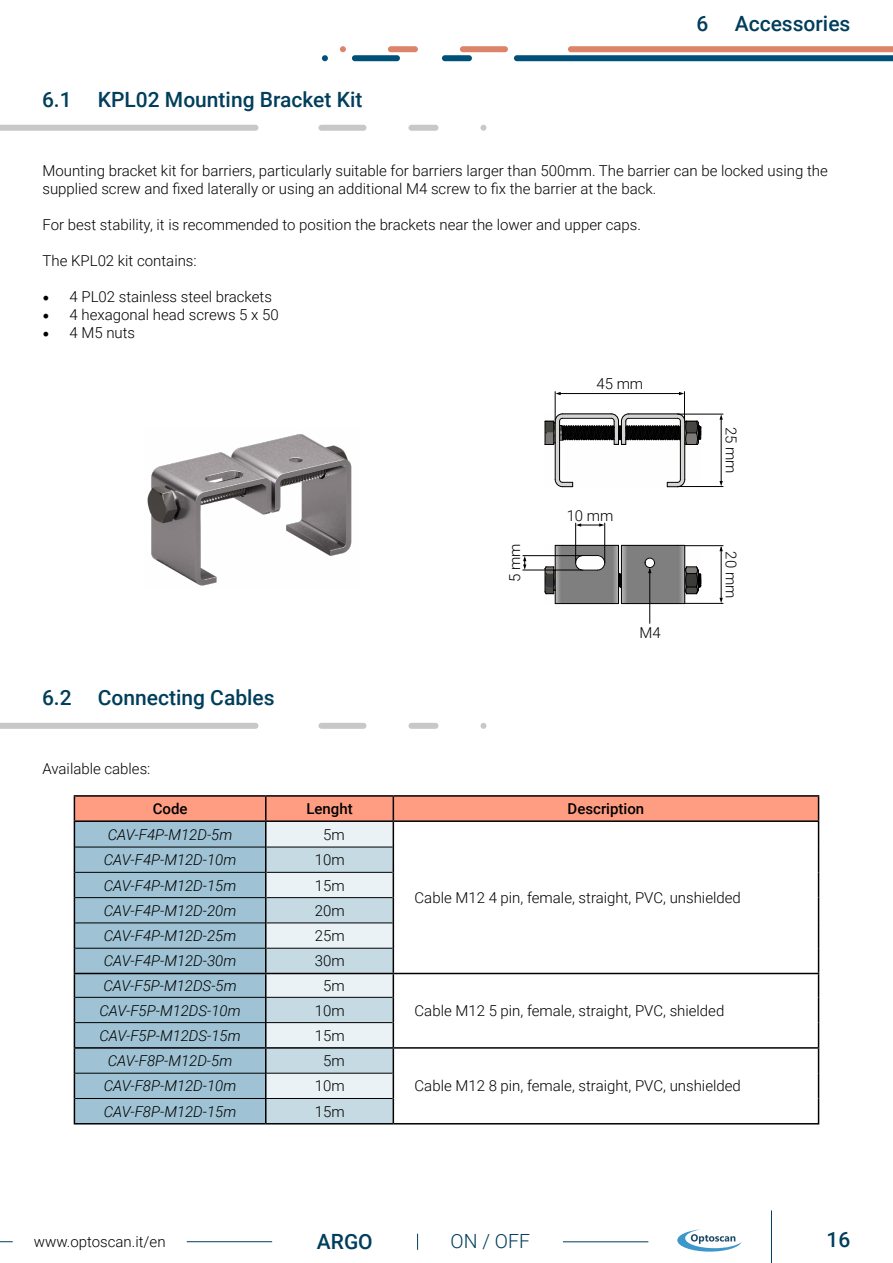
<style>
.page{position:relative;width:893px;height:1263px;background:#fff}
.page>*{position:absolute;margin:0;border:0;box-sizing:border-box;transform-origin:0 0}
.t1{font:500 21px "Roboto";color:#003e5c}
.t2{font:300 19.5px "Roboto";color:#003e5c}
.t3{font:300 15px/18px "Roboto";color:#000}
.t4{font:italic 300 15px "Roboto";color:#000}
.t5{font:500 15px "Roboto";color:#000}
.s1{font-family:"Minion Pro";font-weight:400;font-size:18px}
</style>
<div class="page">
<hr style="left:771px;top:1210px;width:1px;height:53px;background:#003e5c">
<hr style="left:563px;top:1241px;width:85px;height:1px;background:#003e5c">
<hr style="left:187px;top:1241px;width:85px;height:1px;background:#003e5c">
<svg style="left:0;top:1241px;width:13px;height:1px"></svg>
<svg style="left:417px;top:1234px;width:1px;height:16px"></svg>
<svg style="left:677px;top:1229px;width:65px;height:22px"></svg>
<svg style="left:322px;top:55px;width:6px;height:6px"></svg>
<div style="left:442px;top:55px;width:30px;height:6px;background:#005179;border-radius:3px"></div>
<div style="left:352px;top:55px;width:48px;height:6px;background:#005179;border-radius:3px"></div>
<svg style="left:340px;top:46px;width:6px;height:6px"></svg>
<div style="left:388px;top:46px;width:30px;height:6px;background:#dc8469;border-radius:3px"></div>
<div style="left:460px;top:46px;width:48px;height:6px;background:#dc8469;border-radius:3px"></div>
<svg style="left:514px;top:46px;width:379px;height:15px"></svg>
<svg style="left:480px;top:125px;width:6px;height:6px"></svg>
<div style="left:408px;top:125px;width:30px;height:6px;background:#c8c8c8;border-radius:3px"></div>
<div style="left:318px;top:125px;width:48px;height:6px;background:#c8c8c8;border-radius:3px"></div>
<svg style="left:0;top:125px;width:258px;height:6px;background:#cacaca"></svg>
<svg style="left:480px;top:723px;width:6px;height:6px"></svg>
<div style="left:408px;top:723px;width:30px;height:6px;background:#c8c8c8;border-radius:3px"></div>
<div style="left:318px;top:723px;width:48px;height:6px;background:#c8c8c8;border-radius:3px"></div>
<svg style="left:0;top:723px;width:258px;height:6px;background:#c9c9c9"></svg>
<img style="left:147px;top:434px;width:205px;height:152px">
<hr style="left:680px;top:421px;width:1px;height:58px;background:#000">
<hr style="left:684px;top:421px;width:1px;height:58px;background:#000">
<svg style="left:667px;top:479px;width:18px;height:8px"></svg>
<hr style="left:559px;top:421px;width:1px;height:58px;background:#000">
<hr style="left:555px;top:421px;width:1px;height:58px;background:#000">
<svg style="left:555px;top:479px;width:18px;height:8px"></svg>
<img style="left:545px;top:545px;width:156px;height:59px">
<hr style="left:621px;top:546px;width:1px;height:57px;background:#000">
<hr style="left:684px;top:546px;width:1px;height:57px;background:#000">
<div style="left:645px;top:558px;width:10px;height:10px;border:1px solid #000;border-radius:50%"></div>
<hr style="left:629px;top:603px;width:55px;height:1px;background:#000">
<hr style="left:622px;top:545px;width:55px;height:1px;background:#000">
<hr style="left:618px;top:546px;width:1px;height:57px;background:#000">
<hr style="left:555px;top:546px;width:1px;height:57px;background:#000">
<svg style="left:575px;top:555px;width:30px;height:16px"></svg>
<hr style="left:555px;top:603px;width:56px;height:1px;background:#000">
<svg style="left:611px;top:603px;width:18px;height:1px"></svg>
<hr style="left:562px;top:545px;width:56px;height:1px;background:#000">
<svg style="left:619px;top:573px;width:2px;height:15px"></svg>
<svg style="left:545px;top:567px;width:11px;height:28px"></svg>
<svg style="left:684px;top:567px;width:17px;height:27px"></svg>
<svg style="left:719px;top:598px;width:4px;height:5px"></svg>
<svg style="left:719px;top:481px;width:4px;height:5px"></svg>
<svg style="left:719px;top:415px;width:4px;height:5px"></svg>
<hr style="left:575px;top:523px;width:1px;height:40px;background:#000">
<svg style="left:545px;top:391px;width:157px;height:54px"></svg>
<hr style="left:604px;top:523px;width:1px;height:40px;background:#000">
<hr style="left:684px;top:603px;width:39px;height:1px;background:#000">
<hr style="left:522px;top:555px;width:60px;height:1px;background:#000">
<svg style="left:576px;top:523px;width:28px;height:4px"></svg>
<hr style="left:558px;top:393px;width:124px;height:1px;background:#000">
<hr style="left:678px;top:486px;width:45px;height:1px;background:#000">
<hr style="left:684px;top:545px;width:39px;height:1px;background:#000">
<hr style="left:522px;top:570px;width:60px;height:1px;background:#000">
<hr style="left:678px;top:414px;width:45px;height:1px;background:#000">
<hr style="left:721px;top:547px;width:1px;height:53px;background:#000">
<hr style="left:649px;top:569px;width:1px;height:55px;background:#000">
<svg style="left:523px;top:556px;width:3px;height:14px"></svg>
<hr style="left:721px;top:418px;width:1px;height:65px;background:#000">
<hr style="left:74px;top:795px;width:192px;height:2px;background:#000">
<hr style="left:266px;top:795px;width:127px;height:2px;background:#000">
<hr style="left:393px;top:795px;width:426px;height:2px;background:#000">
<svg style="left:74px;top:796px;width:745px;height:328px"></svg>
<hr style="left:74px;top:1047px;width:192px;height:2px;background:#000">
<h1 class="t1" style="left:42px;top:85px;width:322px">6.1 KPL02 Mounting Bracket Kit</h1>
<h1 class="t1" style="left:697px;top:9px;width:155px">6 Accessories</h1>
<p class="t3" style="left:42px;top:161px;width:787px">Mounting bracket kit for barriers, particularly suitable for barriers larger than 500mm. The barrier can be locked using the supplied screw and fixed laterally or using an additional M4 screw to fix the barrier at the back.</p>
<p class="t3" style="left:42px;top:215px;width:600px">For best stability, it is recommended to position the brackets near the lower and upper caps.</p>
<p class="t3" style="left:42px;top:251px;width:156px">The KPL02 kit contains:</p>
<p class="t3" style="left:42px;top:287px;width:231px"><span class="s1">•</span> 4 PL02 stainless steel brackets</p>
<p class="t3" style="left:42px;top:305px;width:238px"><span class="s1">•</span> 4 hexagonal head screws 5 x 50</p>
<p class="t3" style="left:42px;top:323px;width:94px"><span class="s1">•</span> 4 M5 nuts</p>
<p class="t3" style="left:596px;top:374px;width:48px">45 mm</p>
<h1 class="t1" style="left:42px;top:683px;width:234px">6.2 Connecting Cables</h1>
<p class="t3" style="left:42px;top:759px;width:109px">Available cables:</p>
<p class="t3" style="left:505px;top:582px;width:40px;rotate:-90deg">5 mm</p>
<p class="t3" style="left:567px;top:506px;width:48px">10 mm</p>
<p class="t3" style="left:639px;top:623px;width:23px">M4</p>
<p class="t5" style="left:153px;top:798px;width:36px">Code</p>
<p class="t5" style="left:306px;top:798px;width:48px">Lenght</p>
<p class="t5" style="left:568px;top:798px;width:78px">Description</p>
<p class="t4" style="left:108px;top:824px;width:126px">CAV-F4P-M12D-5m</p>
<p class="t3" style="left:323px;top:825px;width:23px">5m</p>
<p class="t3" style="left:740px;top:427px;width:48px;rotate:90deg">25 mm</p>
<p class="t3" style="left:740px;top:551px;width:48px;rotate:90deg">20 mm</p>
<p class="t4" style="left:104px;top:849px;width:134px">CAV-F4P-M12D-10m</p>
<p class="t3" style="left:315px;top:850px;width:31px">10m</p>
<p class="t4" style="left:104px;top:875px;width:134px">CAV-F4P-M12D-15m</p>
<p class="t3" style="left:315px;top:876px;width:31px">15m</p>
<p class="t4" style="left:104px;top:900px;width:134px">CAV-F4P-M12D-20m</p>
<p class="t3" style="left:315px;top:901px;width:31px">20m</p>
<p class="t4" style="left:104px;top:925px;width:134px">CAV-F4P-M12D-25m</p>
<p class="t3" style="left:315px;top:926px;width:31px">25m</p>
<p class="t4" style="left:104px;top:951px;width:134px">CAV-F4P-M12D-30m</p>
<p class="t3" style="left:315px;top:951px;width:31px">30m</p>
<p class="t4" style="left:103px;top:975px;width:135px">CAV-F5P-M12DS-5m</p>
<p class="t3" style="left:323px;top:976px;width:23px">5m</p>
<p class="t4" style="left:99px;top:1000px;width:143px">CAV-F5P-M12DS-10m</p>
<p class="t3" style="left:315px;top:1001px;width:31px">10m</p>
<p class="t3" style="left:415px;top:1001px;width:311px">Cable M12 5 pin, female, straight, PVC, shielded</p>
<p class="t4" style="left:99px;top:1025px;width:143px">CAV-F5P-M12DS-15m</p>
<p class="t3" style="left:315px;top:1026px;width:31px">15m</p>
<p class="t4" style="left:108px;top:1050px;width:126px">CAV-F8P-M12D-5m</p>
<p class="t3" style="left:323px;top:1051px;width:23px">5m</p>
<p class="t4" style="left:104px;top:1076px;width:134px">CAV-F8P-M12D-10m</p>
<p class="t3" style="left:315px;top:1076px;width:31px">10m</p>
<p class="t3" style="left:415px;top:1076px;width:328px">Cable M12 8 pin, female, straight, PVC, unshielded</p>
<p class="t4" style="left:104px;top:1101px;width:134px">CAV-F8P-M12D-15m</p>
<p class="t3" style="left:315px;top:1102px;width:31px">15m</p>
<p class="t3" style="left:415px;top:888px;width:328px">Cable M12 4 pin, female, straight, PVC, unshielded</p>
<p class="t3" style="left:34px;top:1232px;width:133px">www.optoscan.it/en</p>
<h1 class="t1" style="left:317px;top:1227px;width:57px">ARGO</h1>
<h2 class="t2" style="left:451px;top:1228px;width:81px">ON / OFF</h2>
<h1 class="t1" style="left:827px;top:1225px;width:25px">16</h1>
</div>
